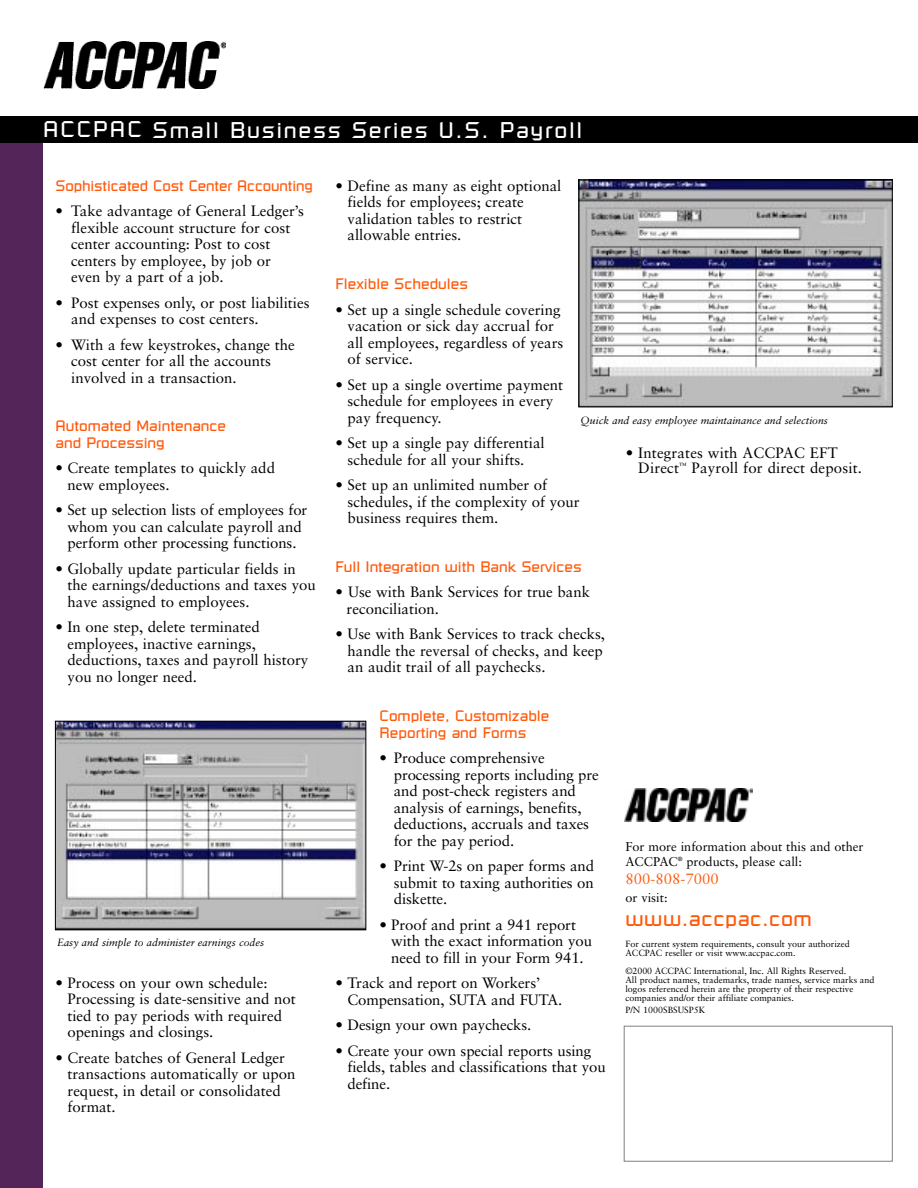
<style>
.page{position:relative;width:918px;height:1188px;background:#fff}
.page>*{position:absolute;margin:0;border:0;box-sizing:border-box;transform-origin:0 0}
.t1{font:22.5px "Russell Square";letter-spacing:.075em;color:#fff}
.t2{font:21px "Russell Square";letter-spacing:.025em;color:#ff590a}
.t3{font:15px/16.5px "Sabon";color:#000}
.t4{font:15px/16.5px "Russell Square";color:#ff590a}
.t5{font:15px "Sabon";color:#ff590a}
.t6{font:12.75px/15px "Sabon";color:#000}
.t7{font:italic 10.5px "Sabon";color:#000}
.t8{font:9px/9px "Sabon";color:#000}
</style>
<div class="page">
<div style="left:0;top:131px;width:42px;height:1057px;background:#532559"></div>
<div style="left:0;top:116px;width:918px;height:27px;background:#000"></div>
<img style="left:43px;top:42px;width:182px;height:47px">
<img style="left:624px;top:788px;width:128px;height:33px">
<div style="left:624px;top:1026px;width:268px;height:135px;border:1px solid #808080"></div>
<img style="left:57px;top:723px;width:307px;height:205px">
<div style="left:55px;top:721px;width:311px;height:209px;border:1px solid #000"></div>
<img style="left:581px;top:182px;width:310px;height:223px">
<div style="left:579px;top:180px;width:314px;height:227px;border:1px solid #000"></div>
<h1 class="t1" style="left:43px;top:121px;width:100px">ACCPAC</h1>
<h1 class="t1" style="left:153px;top:121px;width:431px">Small Business Series U.S. Payroll</h1>
<p class="t4" style="left:56px;top:178px;width:259px">Sophisticated Cost Center Accounting</p>
<p class="t3" style="left:71px;top:204px;width:234px;text-indent:-16px">• Take advantage of General Ledger’s flexible account structure for cost center accounting: Post to cost centers by employee, by job or<br>even by a part of a job.</p>
<p class="t3" style="left:71px;top:295px;width:240px;text-indent:-16px">• Post expenses only, or post liabilities and expenses to cost centers.</p>
<p class="t3" style="left:71px;top:337px;width:225px;text-indent:-16px">• With a few keystrokes, change the cost center for all the accounts involved in a transaction.</p>
<p class="t4" style="left:56px;top:419px;width:172px">Automated Maintenance and Processing</p>
<p class="t3" style="left:68px;top:461px;width:209px;text-indent:-12px">• Create templates to quickly add new employees.</p>
<p class="t3" style="left:56px;top:503px;width:253px;text-align:center">• Set up selection lists of employees for whom you can calculate payroll and perform other processing functions.</p>
<p class="t3" style="left:68px;top:562px;width:250px;text-indent:-12px">• Globally update particular fields in the earnings/deductions and taxes you have assigned to employees.</p>
<p class="t3" style="left:68px;top:620px;width:242px;text-indent:-12px">• In one step, delete terminated employees, inactive earnings, deductions, taxes and payroll history you no longer need.</p>
<p class="t3" style="left:348px;top:179px;width:215px;text-indent:-12px">• Define as many as eight optional fields for employees; create validation tables to restrict allowable entries.</p>
<p class="t4" style="left:336px;top:276px;width:134px">Flexible Schedules</p>
<p class="t3" style="left:348px;top:302px;width:217px;text-indent:-12px">• Set up a single schedule covering vacation or sick day accrual for all employees, regardless of years of service.</p>
<p class="t3" style="left:348px;top:377px;width:217px;text-indent:-12px">• Set up a single overtime payment schedule for employees in every pay frequency.</p>
<p class="t3" style="left:336px;top:436px;width:211px;text-align:center">• Set up a single pay differential schedule for all your shifts.</p>
<p class="t3" style="left:348px;top:478px;width:234px;text-indent:-12px">• Set up an unlimited number of schedules, if the complexity of your business requires them.</p>
<p class="t4" style="left:336px;top:559px;width:247px">Full Integration with Bank Services</p>
<p class="t3" style="left:347px;top:585px;width:245px;text-indent:-11px">• Use with Bank Services for true bank reconciliation.</p>
<p class="t3" style="left:348px;top:627px;width:259px;text-indent:-12px">• Use with Bank Services to track checks, handle the reversal of checks, and keep an audit trail of all paychecks.</p>
<p class="t4" style="left:380px;top:709px;width:171px">Complete, Customizable<br>Reporting and Forms</p>
<p class="t3" style="left:394px;top:751px;width:207px;text-indent:-14px">• Produce comprehensive processing reports including pre and post-check registers and analysis of earnings, benefits, deductions, accruals and taxes for the pay period.</p>
<p class="t3" style="left:394px;top:859px;width:202px;text-align:justify;text-indent:-14px">• Print W-2s on paper forms and submit to taxing authorities on diskette.</p>
<p class="t3" style="left:391px;top:918px;width:202px;text-indent:-12px">• Proof and print a 941 report with the exact information you need to fill in your Form 941.</p>
<p class="t3" style="left:347px;top:976px;width:216px;text-indent:-12px">• Track and report on Workers’<br>Compensation, SUTA and FUTA.</p>
<p class="t3" style="left:336px;top:1018px;width:197px">• Design your own paychecks.</p>
<p class="t3" style="left:347px;top:1044px;width:260px;text-indent:-12px">• Create your own special reports using fields, tables and classifications that you define.</p>
<p class="t7" style="left:581px;top:416px;width:249px">Quick and easy employee maintainance and selections</p>
<p class="t3" style="left:638px;top:447px;width:225px;line-height:15px;text-indent:-12px">• Integrates with ACCPAC EFT<br>Direct<sup>™</sup> Payroll for direct deposit.</p>
<p class="t6" style="left:625px;top:840px;width:240px">For more information about this and other<br>ACCPAC<sup>®</sup> products, please call:</p>
<p class="t5" style="left:625px;top:873px;width:95px">800-808-7000</p>
<p class="t6" style="left:625px;top:891px;width:44px">or visit:</p>
<h2 class="t2" style="left:625px;top:911px;width:188px">www.accpac.com</h2>
<p class="t8" style="left:625px;top:939px;width:226px;line-height:9.8px">For current system requirements, consult your authorized<br>ACCPAC reseller or visit www.accpac.com.</p>
<p class="t8" style="left:625px;top:968px;width:251px">©2000 ACCPAC International, Inc. All Rights Reserved.<br>All product names, trademarks, trade names, service marks and logos referenced herein are the property of their respective companies and/or their affiliate companies.</p>
<p class="t8" style="left:625px;top:1007px;width:81px">P/N 1000SBSUSP5K</p>
<p class="t7" style="left:57px;top:938px;width:209px">Easy and simple to administer earnings codes</p>
<p class="t3" style="left:68px;top:976px;width:230px;text-indent:-12px">• Process on your own schedule:<br>Processing is date-sensitive and not tied to pay periods with required openings and closings.</p>
<p class="t3" style="left:68px;top:1051px;width:229px;text-indent:-12px">• Create batches of General Ledger transactions automatically or upon request, in detail or consolidated format.</p>
</div>
